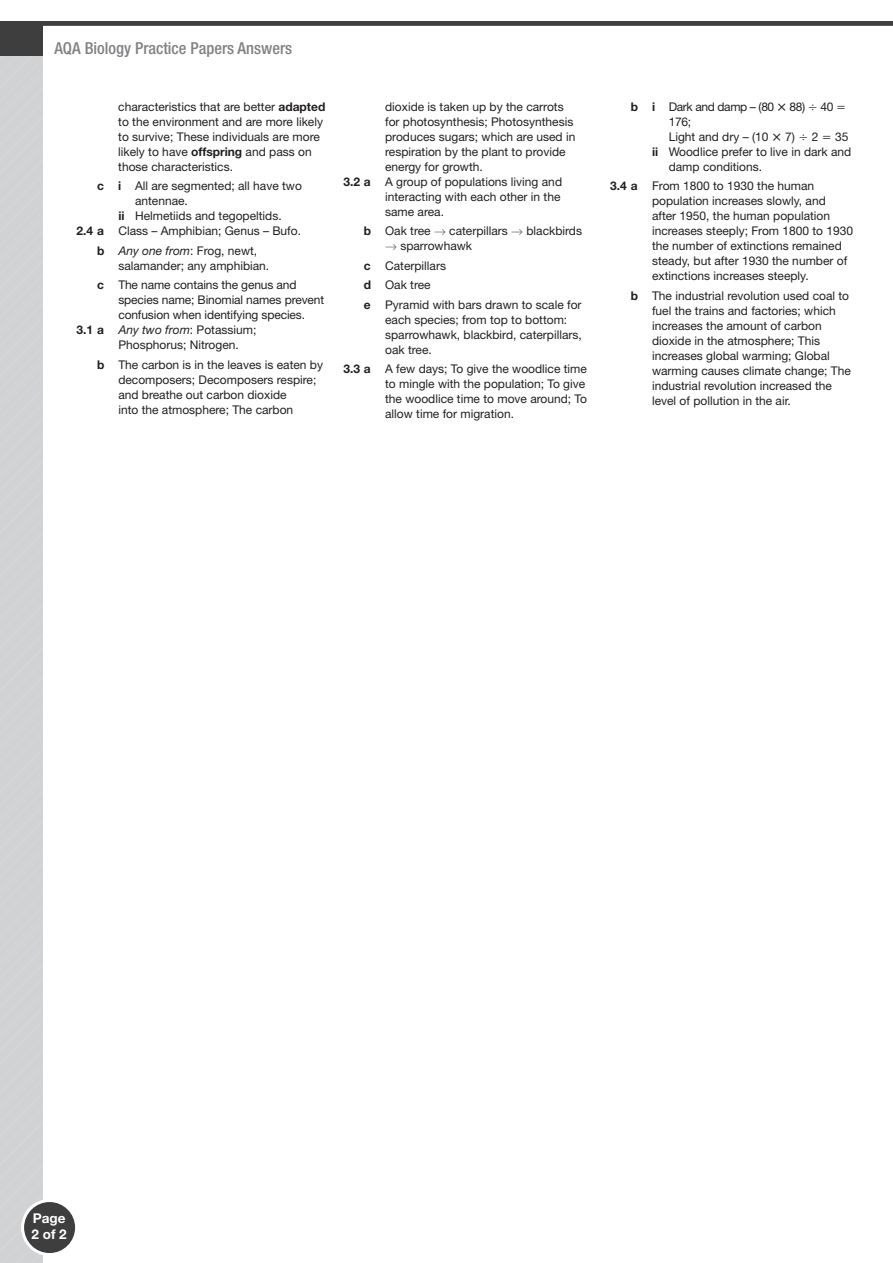
<style>
.page{position:relative;width:893px;height:1263px;background:#fff}
.page>*{position:absolute;margin:0;border:0;box-sizing:border-box;transform-origin:0 0}
.t1{font:500 condensed 16.5px "Helvetica Neue LT Std";color:#808285}
.t2{font:700 13.5px/16.2px "Helvetica Neue LT Std";color:#fff}
.t3{font:12px/15px "Helvetica Neue LT Std";color:#231f20}
.t4{font:12px "Helvetica Neue LT Std";letter-spacing:-.03em;color:#231f20}
.s1{font-weight:700}
.s2{font-style:italic}
.s3{color:#6c6d70}
</style>
<div class="page">
<div style="left:0;top:55px;width:43px;height:1208px;background:#d1d2d4"></div>
<div style="left:0;top:21px;width:43px;height:34px;background:#3e3e3f"></div>
<div style="left:0;top:21px;width:893px;height:5px;background:#3e3e3f"></div>
<div style="left:23px;top:1200px;width:54px;height:54px;background:#3e3e3f;border-radius:50%"></div>
<div style="left:21px;top:1199px;width:57px;height:57px;border:3px solid #fff;border-radius:50%"></div>
<h1 class="t1" style="left:54px;top:38px;width:239px">AQA Biology Practice Papers Answers</h1>
<p class="t3" style="left:118px;top:99px;width:209px">characteristics that are better <span class="s1">adapted </span>to the environment and are more likely to survive; These individuals are more likely to have <span class="s1">offspring</span> and pass on those characteristics.</p>
<p class="t3" style="left:97px;top:178px;width:206px"><span class="s1">c i</span> All are segmented; all have two</p>
<p class="t3" style="left:135px;top:193px;width:54px">antennae.</p>
<p class="t3" style="left:118px;top:208px;width:165px"><span class="s1">ii</span> Helmetiids and tegopeltids.</p>
<p class="t3" style="left:77px;top:223px;width:226px"><span class="s1">2.4 a</span> Class – Amphibian; Genus – Bufo.</p>
<p class="t3" style="left:118px;top:243px;width:152px;text-indent:-21px"><span class="s1">b</span> <span class="s2">Any one from</span>: Frog, newt, salamander; any amphibian.</p>
<p class="t3" style="left:97px;top:277px;width:201px"><span class="s1">c</span> The name contains the genus and</p>
<p class="t3" style="left:118px;top:292px;width:207px">species name; Binomial names prevent</p>
<p class="t3" style="left:118px;top:307px;width:188px">confusion when identifying species.</p>
<p class="t3" style="left:77px;top:322px;width:181px"><span class="s1">3.1 a</span> <span class="s2">Any two from</span>: Potassium;</p>
<p class="t3" style="left:118px;top:337px;width:122px">Phosphorus; Nitrogen.</p>
<p class="t3" style="left:118px;top:357px;width:206px;text-indent:-21px"><span class="s1">b</span> The carbon is in the leaves is eaten by decomposers; Decomposers respire; and breathe out carbon dioxide<br>into the atmosphere; The carbon</p>
<p class="t3" style="left:385px;top:99px;width:180px">dioxide is taken up by the carrots</p>
<p class="t3" style="left:385px;top:114px;width:190px">for photosynthesis; Photosynthesis</p>
<p class="t3" style="left:385px;top:129px;width:192px">produces sugars; which are used in</p>
<p class="t3" style="left:385px;top:144px;width:182px">respiration by the plant to provide</p>
<p class="t3" style="left:385px;top:159px;width:99px">energy for growth.</p>
<p class="t3" style="left:343px;top:174px;width:220px"><span class="s1">3.2 a</span> A group of populations living and</p>
<p class="t3" style="left:385px;top:189px;width:177px">interacting with each other in the</p>
<p class="t3" style="left:385px;top:204px;width:60px">same area.</p>
<p class="t3" style="left:364px;top:223px;width:220px"><span class="s1">b</span> Oak tree <span class="s3">→</span> caterpillars <span class="s3">→</span> blackbirds</p>
<p class="t3" style="left:364px;top:236px;width:219px;line-height:19.5px;text-indent:21px"><span class="s3">→</span> sparrowhawk<br><span class="s1">c</span> Caterpillars<br><span class="s1">d</span> Oak tree<br><span class="s1">e</span> Pyramid with bars drawn to scale for</p>
<p class="t3" style="left:385px;top:312px;width:198px">each species; from top to bottom: sparrowhawk, blackbird, caterpillars, oak tree.</p>
<p class="t3" style="left:385px;top:361px;width:203px;text-indent:-42px"><span class="s1">3.3 a</span> A few days; To give the woodlice time to mingle with the population; To give the woodlice time to move around; To allow time for migration.</p>
<p class="t4" style="left:631px;top:100px;width:145px"><span class="s1">b i</span> Dark and damp – (80</p>
<p class="t3" style="left:789px;top:99px;width:17px">88)</p>
<p class="t3" style="left:820px;top:99px;width:14px">40</p>
<p class="t3" style="left:669px;top:114px;width:101px">176;<br>Light and dry – (10</p>
<p class="t3" style="left:785px;top:129px;width:35px">7) 2</p>
<p class="t3" style="left:835px;top:129px;width:15px">35</p>
<p class="t3" style="left:652px;top:144px;width:201px"><span class="s1">ii</span> Woodlice prefer to live in dark and</p>
<p class="t3" style="left:669px;top:159px;width:95px">damp conditions.</p>
<p class="t3" style="left:652px;top:178px;width:203px;text-indent:-42px"><span class="s1">3.4 a</span> From 1800 to 1930 the human population increases slowly, and<br>after 1950, the human population increases steeply; From 1800 to 1930 the number of extinctions remained steady, but after 1930 the number of extinctions increases steeply.</p>
<p class="t3" style="left:652px;top:288px;width:200px;text-indent:-21px"><span class="s1">b</span> The industrial revolution used coal to fuel the trains and factories; which increases the amount of carbon dioxide in the atmosphere; This increases global warming; Global warming causes climate change; The industrial revolution increased the level of pollution in the air.</p>
<p class="t2" style="left:31px;top:1210px;width:37px">Page<br>2 of 2</p>
</div>
